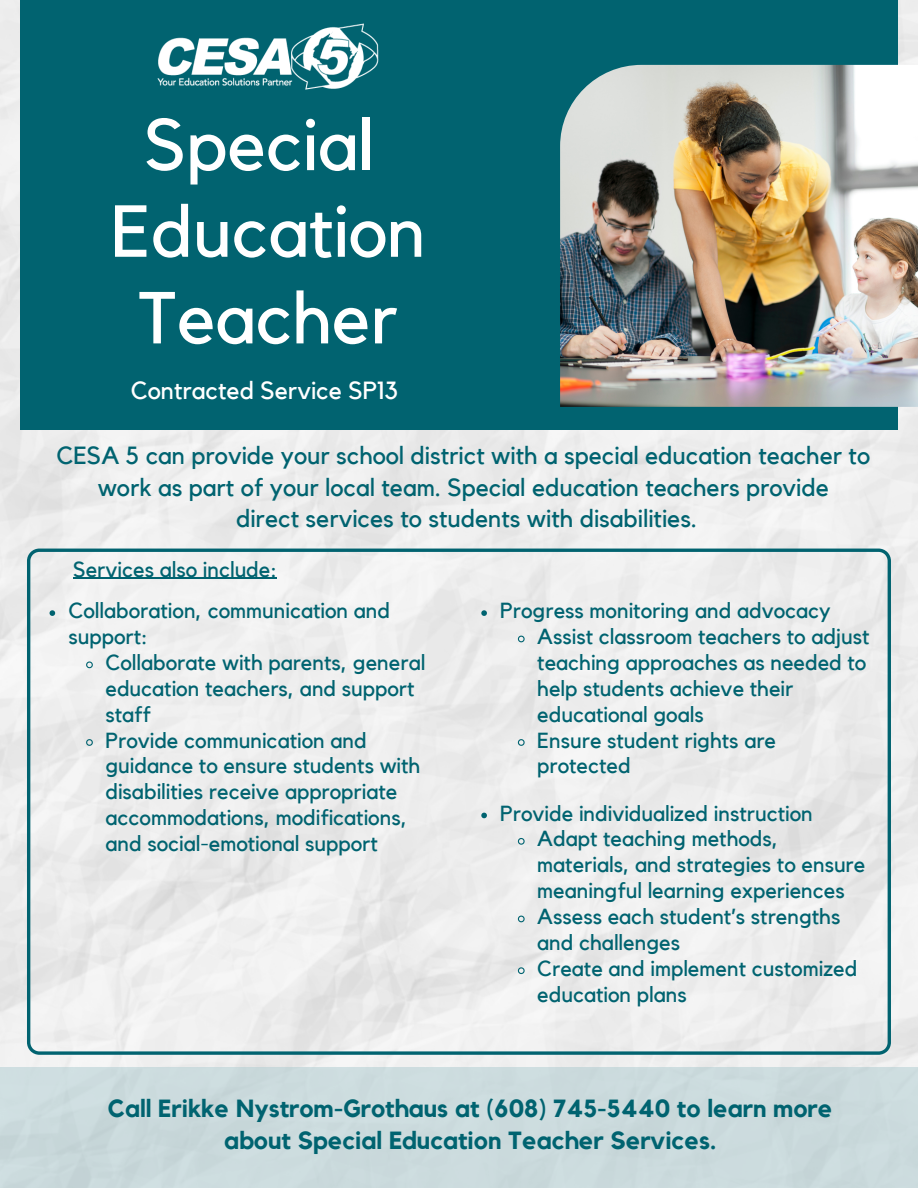
<style>
.page{position:relative;width:918px;height:1188px;background:#fff}
.page>*{position:absolute;margin:0;border:0;box-sizing:border-box;transform-origin:0 0}
.t1{font:72.6px "Kollektif";color:#fff}
.t2{font:24.75px/31.5px "Kollektif";color:#006370;text-align:center}
.t3{font:700 24.75px "Kollektif";color:#006370}
.t4{font:24.75px "Kollektif";color:#fff}
.t5{font:21.75px/25.8px "Kollektif";color:#006370}
</style>
<div class="page">
<img style="left:0;top:0;width:918px;height:1067px">
<div style="left:20px;top:0;width:878px;height:429px;background:#016370"></div>
<img style="left:560px;top:65px;width:358px;height:342px">
<div style="left:0;top:1067px;width:918px;height:121px;background:#ccdbde"></div>
<img style="left:157px;top:23px;width:222px;height:67px">
<svg style="left:27px;top:549px;width:864px;height:506px"></svg>
<svg style="left:481px;top:813px;width:6px;height:5px"></svg>
<svg style="left:517px;top:837px;width:8px;height:9px"></svg>
<svg style="left:517px;top:915px;width:8px;height:8px"></svg>
<svg style="left:517px;top:966px;width:8px;height:9px"></svg>
<svg style="left:50px;top:610px;width:5px;height:6px"></svg>
<svg style="left:85px;top:661px;width:9px;height:8px"></svg>
<svg style="left:85px;top:738px;width:9px;height:9px"></svg>
<hr style="left:73px;top:578px;width:204px;height:1px;background:#006370">
<svg style="left:481px;top:610px;width:6px;height:6px"></svg>
<svg style="left:517px;top:635px;width:8px;height:8px"></svg>
<svg style="left:517px;top:738px;width:8px;height:9px"></svg>
<p class="t1" style="left:144px;top:111px;width:231px">Special</p>
<p class="t1" style="left:111px;top:198px;width:316px">Education</p>
<p class="t1" style="left:139px;top:285px;width:260px">Teacher</p>
<p class="t4" style="left:131px;top:379px;width:269px">Contracted Service SP13</p>
<p class="t2" style="left:56px;top:441px;width:815px">CESA 5 can provide your school district with a special education teacher to work as part of your local team. Special education teachers provide</p>
<p class="t2" style="left:236px;top:504px;width:462px">direct services to students with disabilities.</p>
<p class="t5" style="left:73px;top:557px;width:205px">Services also include:</p>
<p class="t5" style="left:69px;top:599px;width:323px">Collaboration, communication and support:</p>
<p class="t5" style="left:105px;top:650px;width:321px">Collaborate with parents, general education teachers, and support staff</p>
<p class="t5" style="left:105px;top:728px;width:316px">Provide communication and guidance to ensure students with disabilities receive appropriate accommodations, modifications, and social-emotional support</p>
<p class="t5" style="left:500px;top:599px;width:332px">Progress monitoring and advocacy</p>
<p class="t5" style="left:537px;top:624px;width:334px">Assist classroom teachers to adjust teaching approaches as needed to help students achieve their educational goals</p>
<p class="t5" style="left:537px;top:728px;width:240px">Ensure student rights are protected</p>
<p class="t5" style="left:500px;top:801px;width:314px">Provide individualized instruction</p>
<p class="t5" style="left:537px;top:827px;width:330px">Adapt teaching methods, materials, and strategies to ensure meaningful learning experiences</p>
<p class="t5" style="left:537px;top:904px;width:305px">Assess each student’s strengths and challenges</p>
<p class="t5" style="left:537px;top:956px;width:322px">Create and implement customized education plans</p>
<p class="t3" style="left:108px;top:1097px;width:726px">Call Erikke Nystrom-Grothaus at (608) 745-5440 to learn more</p>
<p class="t3" style="left:224px;top:1129px;width:493px">about Special Education Teacher Services.</p>
</div>
